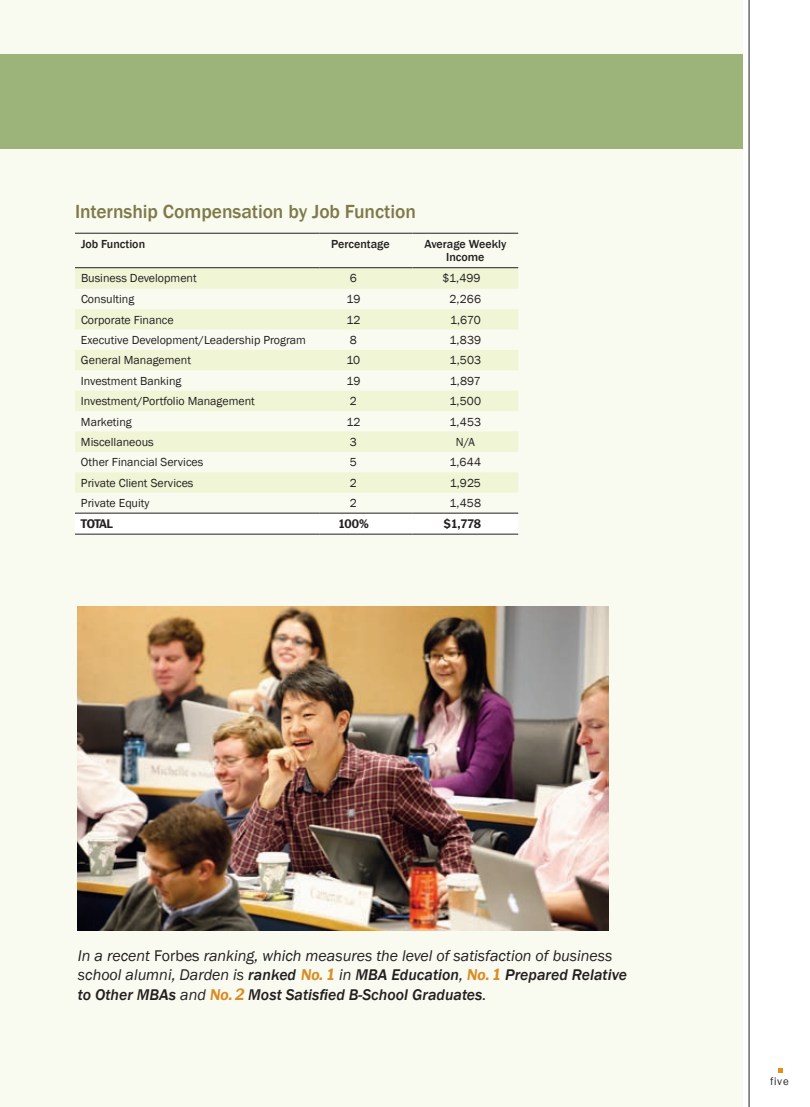
<style>
.page{position:relative;width:810px;height:1107px;background:#fff}
.page>*{position:absolute;margin:0;border:0;box-sizing:border-box;transform-origin:0 0}
.t1{font:500 19.5px "Franklin Gothic";letter-spacing:-.005em;color:#7e7949}
.t2{font:italic 15.9px/19.5px "Franklin Gothic";color:#231f20}
.t3{font:12px "Franklin Gothic";color:#231f20}
.t4{font:500 12px/13.5px "Franklin Gothic";color:#231f20;text-align:center}
.t5{font:700 12px "Franklin Goth TS";letter-spacing:-.045em;color:#231f20}
.t6{font:300 10.5px "Franklin Goth TS";color:#231f20}
.s1{font-style:normal}
.s2{font-weight:500}
.s3{font-family:"Franklin Goth TS";font-weight:700;font-size:15px;color:#d98d28}
.s4{font-family:"Franklin Goth TS";font-weight:700;color:#d98d28}
</style>
<div class="page">
<div style="left:0;top:0;width:742px;height:1107px;background:#f9fbf0"></div>
<svg style="left:75px;top:268px;width:443px;height:225px;fill:#f0f5d6"></svg>
<div style="left:75px;top:514px;width:443px;height:20px;background:#fff"></div>
<hr style="left:75px;top:233px;width:244px;height:1px;background:#231f20">
<hr style="left:319px;top:233px;width:94px;height:1px;background:#231f20">
<hr style="left:412px;top:233px;width:106px;height:1px;background:#231f20">
<hr style="left:75px;top:267px;width:244px;height:1px;background:#231f20">
<hr style="left:319px;top:267px;width:94px;height:1px;background:#231f20">
<hr style="left:412px;top:267px;width:106px;height:1px;background:#231f20">
<hr style="left:75px;top:534px;width:244px;height:1px;background:#231f20">
<hr style="left:319px;top:534px;width:94px;height:1px;background:#231f20">
<hr style="left:412px;top:534px;width:106px;height:1px;background:#231f20">
<hr style="left:75px;top:513px;width:244px;height:1px;background:#231f20">
<hr style="left:319px;top:513px;width:94px;height:1px;background:#231f20">
<hr style="left:412px;top:513px;width:106px;height:1px;background:#231f20">
<hr style="left:749px;top:0;width:1px;height:1107px;background:#231f20">
<svg style="left:778px;top:1068px;width:5px;height:5px"></svg>
<div style="left:0;top:54px;width:742px;height:94px;background:#9cb479"></div>
<img style="left:78px;top:607px;width:531px;height:324px">
<h1 class="t1" style="left:75px;top:199px;width:342px">Internship Compensation by Job Function</h1>
<p class="t4" style="left:81px;top:237px;width:66px">Job Function</p>
<p class="t4" style="left:331px;top:237px;width:60px">Percentage</p>
<p class="t4" style="left:424px;top:237px;width:83px">Average Weekly<br>Income</p>
<p class="t3" style="left:81px;top:271px;width:117px">Business Development</p>
<p class="t3" style="left:350px;top:271px;width:9px">6</p>
<p class="t3" style="left:442px;top:271px;width:40px">$1,499</p>
<p class="t3" style="left:81px;top:292px;width:55px">Consulting</p>
<p class="t3" style="left:347px;top:292px;width:15px">19</p>
<p class="t3" style="left:450px;top:292px;width:33px">2,266</p>
<p class="t3" style="left:81px;top:312px;width:94px">Corporate Finance</p>
<p class="t3" style="left:346px;top:312px;width:16px">12</p>
<p class="t3" style="left:450px;top:312px;width:32px">1,670</p>
<p class="t3" style="left:81px;top:332px;width:227px">Executive Development/Leadership Program</p>
<p class="t3" style="left:350px;top:332px;width:9px">8</p>
<p class="t3" style="left:449px;top:332px;width:33px">1,839</p>
<p class="t3" style="left:81px;top:353px;width:112px">General Management</p>
<p class="t3" style="left:347px;top:353px;width:15px">10</p>
<p class="t3" style="left:450px;top:353px;width:33px">1,503</p>
<p class="t3" style="left:81px;top:373px;width:102px">Investment Banking</p>
<p class="t3" style="left:346px;top:373px;width:15px">19</p>
<p class="t3" style="left:450px;top:373px;width:33px">1,897</p>
<p class="t3" style="left:81px;top:394px;width:176px">Investment/Portfolio Management</p>
<p class="t3" style="left:350px;top:394px;width:9px">2</p>
<p class="t3" style="left:449px;top:394px;width:33px">1,500</p>
<p class="t3" style="left:81px;top:414px;width:52px">Marketing</p>
<p class="t3" style="left:346px;top:414px;width:16px">12</p>
<p class="t3" style="left:449px;top:414px;width:33px">1,453</p>
<p class="t3" style="left:81px;top:434px;width:74px">Miscellaneous</p>
<p class="t3" style="left:350px;top:434px;width:9px">3</p>
<p class="t3" style="left:456px;top:434px;width:21px">N/A</p>
<p class="t3" style="left:81px;top:455px;width:124px">Other Financial Services</p>
<p class="t3" style="left:350px;top:455px;width:9px">5</p>
<p class="t3" style="left:449px;top:455px;width:33px">1,644</p>
<p class="t3" style="left:81px;top:475px;width:114px">Private Client Services</p>
<p class="t3" style="left:350px;top:475px;width:9px">2</p>
<p class="t3" style="left:450px;top:475px;width:33px">1,925</p>
<p class="t3" style="left:81px;top:496px;width:70px">Private Equity</p>
<p class="t3" style="left:350px;top:496px;width:9px">2</p>
<p class="t3" style="left:449px;top:496px;width:33px">1,458</p>
<p class="t5" style="left:81px;top:516px;width:33px">TOTAL</p>
<p class="t5" style="left:338px;top:516px;width:32px">100%</p>
<p class="t5" style="left:444px;top:516px;width:39px">$1,778</p>
<h2 class="t2" style="left:78px;top:946px;width:551px">In a recent <span class="s1">Forbes</span> ranking, which measures the level of satisfaction of business school alumni, Darden is <span class="s2">ranked</span> <span class="s3">No.</span> <span class="s4">1</span> in <span class="s2">MBA Education</span>, <span class="s3">No.</span> <span class="s4">1</span> <span class="s2">Prepared Relative to Other MBAs</span> and <span class="s3">No.</span> <span class="s4">2</span> <span class="s2">Most Satisfied B-School Graduates</span>.</h2>
<p class="t6" style="left:771px;top:1075px;width:20px">five</p>
</div>
